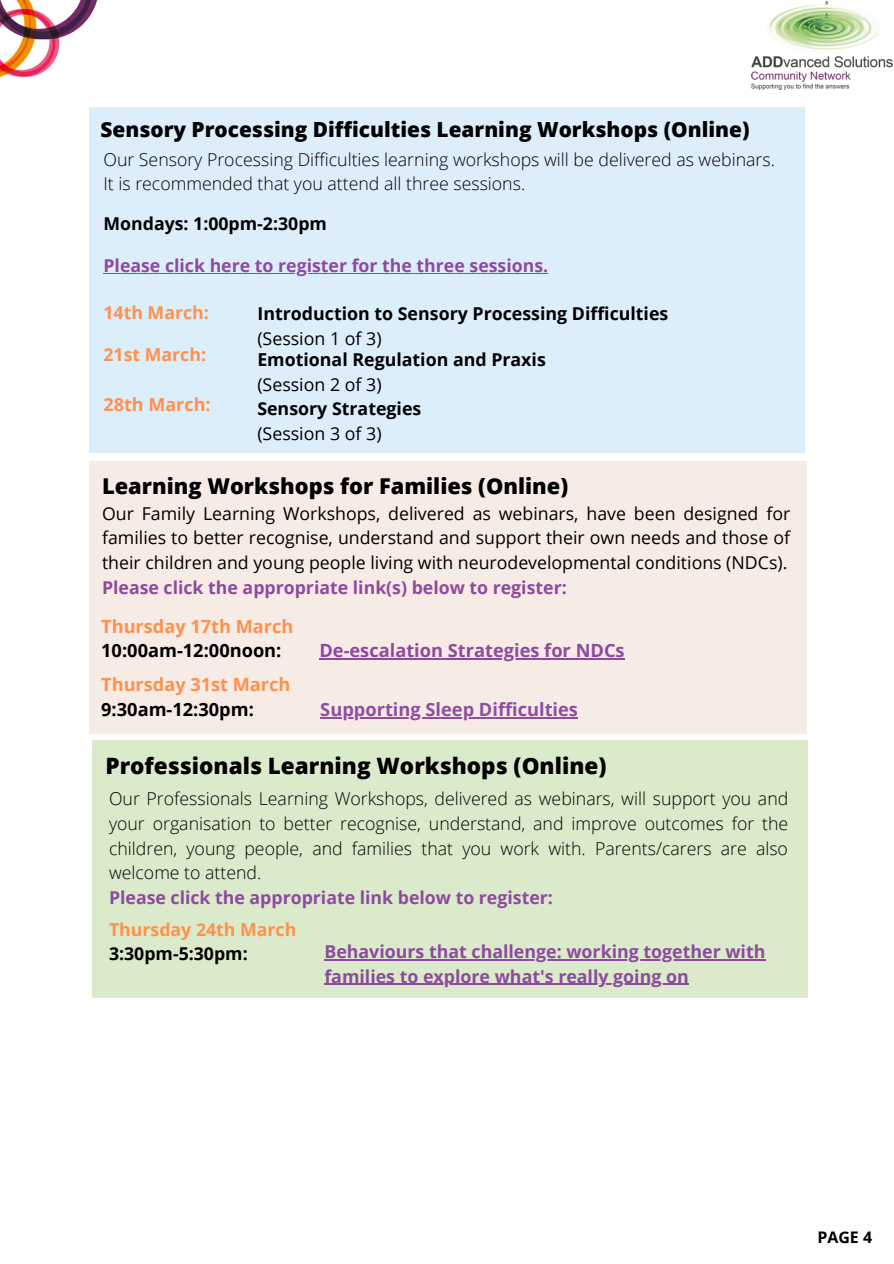
<style>
.page{position:relative;width:894px;height:1264px;background:#fff}
.page>*{position:absolute;margin:0;border:0;box-sizing:border-box;transform-origin:0 0}
.t1{font:800 22.5px "Open Sans";color:#000}
.t2{font:800 21.75px "Open Sans";color:#000}
.t3{font:800 20.85px "Open Sans";color:#000}
.t4{font:700 18.3px "Open Sans";color:#000}
.t5{font:700 18.3px "Open Sans";color:#8d4a9f}
.t6{font:700 18.3px "Open Sans";color:#914ca4}
.t7{font:700 18.15px "Open Sans";color:#ff914d}
.t8{font:700 18px "Open Sans";color:#ff914d}
.t9{font:700 17.85px "Open Sans";color:#000}
.t10{font:700 17.85px/24.8px "Open Sans";color:#8d4a9f}
.t11{font:17.85px "Open Sans";color:#000}
.t12{font:300 17.7px/24.8px "Open Sans";color:#000;text-align:justify}
.t13{font:17.7px/24.8px "Open Sans";color:#000;text-align:justify}
.t14{font:700 17.7px "Open Sans";color:#8d4a9f}
.t15{font:700 17.7px "Open Sans";color:#ff914d}
.t16{font:700 17.7px "Open Sans";color:#000}
.t17{font:700 15.9px "Open Sans";color:#000}
</style>
<div class="page">
<img style="left:0;top:0;width:98px;height:77px">
<div style="left:89px;top:107px;width:715px;height:346px;background:#ddeefb"></div>
<img style="left:751px;top:2px;width:141px;height:87px">
<hr style="left:103px;top:273px;width:445px;height:1px;background:#8d4a9f">
<div style="left:92px;top:740px;width:715px;height:258px;background:#dbeacb"></div>
<hr style="left:324px;top:959px;width:441px;height:1px;background:#8d4a9f">
<hr style="left:324px;top:983px;width:364px;height:1px;background:#8d4a9f">
<div style="left:89px;top:461px;width:718px;height:272px;background:#f7ebe6"></div>
<hr style="left:320px;top:717px;width:258px;height:1px;background:#914ca4">
<hr style="left:319px;top:658px;width:305px;height:1px;background:#8d4a9f">
<p class="t3" style="left:100px;top:115px;width:650px">Sensory Processing Difficulties Learning Workshops (Online)</p>
<p class="t12" style="left:103px;top:146px;width:672px">Our Sensory Processing Difficulties learning workshops will be delivered as webinars.</p>
<p class="t12" style="left:103px;top:171px;width:423px">It is recommended that you attend all three sessions.</p>
<p class="t16" style="left:103px;top:211px;width:225px">Mondays: 1:00pm-2:30pm</p>
<p class="t14" style="left:103px;top:253px;width:446px">Please click here to register for the three sessions.</p>
<p class="t15" style="left:103px;top:300px;width:107px">14th March:</p>
<p class="t15" style="left:103px;top:342px;width:104px">21st March:</p>
<p class="t8" style="left:103px;top:392px;width:109px">28th March:</p>
<p class="t9" style="left:257px;top:301px;width:412px">Introduction to Sensory Processing Difficulties</p>
<p class="t11" style="left:257px;top:325px;width:126px">(Session 1 of 3)</p>
<p class="t9" style="left:257px;top:347px;width:290px">Emotional Regulation and Praxis</p>
<p class="t11" style="left:257px;top:372px;width:126px">(Session 2 of 3)</p>
<p class="t9" style="left:257px;top:396px;width:165px">Sensory Strategies</p>
<p class="t11" style="left:257px;top:421px;width:126px">(Session 3 of 3)</p>
<p class="t2" style="left:102px;top:470px;width:467px">Learning Workshops for Families (Online)</p>
<p class="t13" style="left:102px;top:500px;width:689px">Our Family Learning Workshops, delivered as webinars, have been designed for families to better recognise, understand and support their own needs and those of their children and young people living with neurodevelopmental conditions (NDCs).</p>
<p class="t14" style="left:102px;top:575px;width:466px">Please click the appropriate link(s) below to register:</p>
<p class="t7" style="left:101px;top:613px;width:194px">Thursday 17th March</p>
<p class="t4" style="left:101px;top:637px;width:182px">10:00am-12:00noon:</p>
<p class="t5" style="left:319px;top:637px;width:307px">De-escalation Strategies for NDCs</p>
<p class="t7" style="left:101px;top:672px;width:191px">Thursday 31st March</p>
<p class="t4" style="left:101px;top:696px;width:154px">9:30am-12:30pm:</p>
<p class="t6" style="left:320px;top:696px;width:259px">Supporting Sleep Difficulties</p>
<p class="t1" style="left:105px;top:750px;width:502px">Professionals Learning Workshops (Online)</p>
<p class="t12" style="left:109px;top:785px;width:680px">Our Professionals Learning Workshops, delivered as webinars, will support you and your organisation to better recognise, understand, and improve outcomes for the children, young people, and families that you work with. Parents/carers are also welcome to attend.</p>
<p class="t14" style="left:109px;top:885px;width:445px">Please click the appropriate link below to register:</p>
<p class="t15" style="left:109px;top:916px;width:189px">Thursday 24th March</p>
<p class="t16" style="left:109px;top:941px;width:140px">3:30pm-5:30pm:</p>
<p class="t10" style="left:324px;top:938px;width:442px">Behaviours that challenge: working together with families to explore what's really going on</p>
<p class="t17" style="left:817px;top:1225px;width:56px">PAGE 4</p>
</div>
